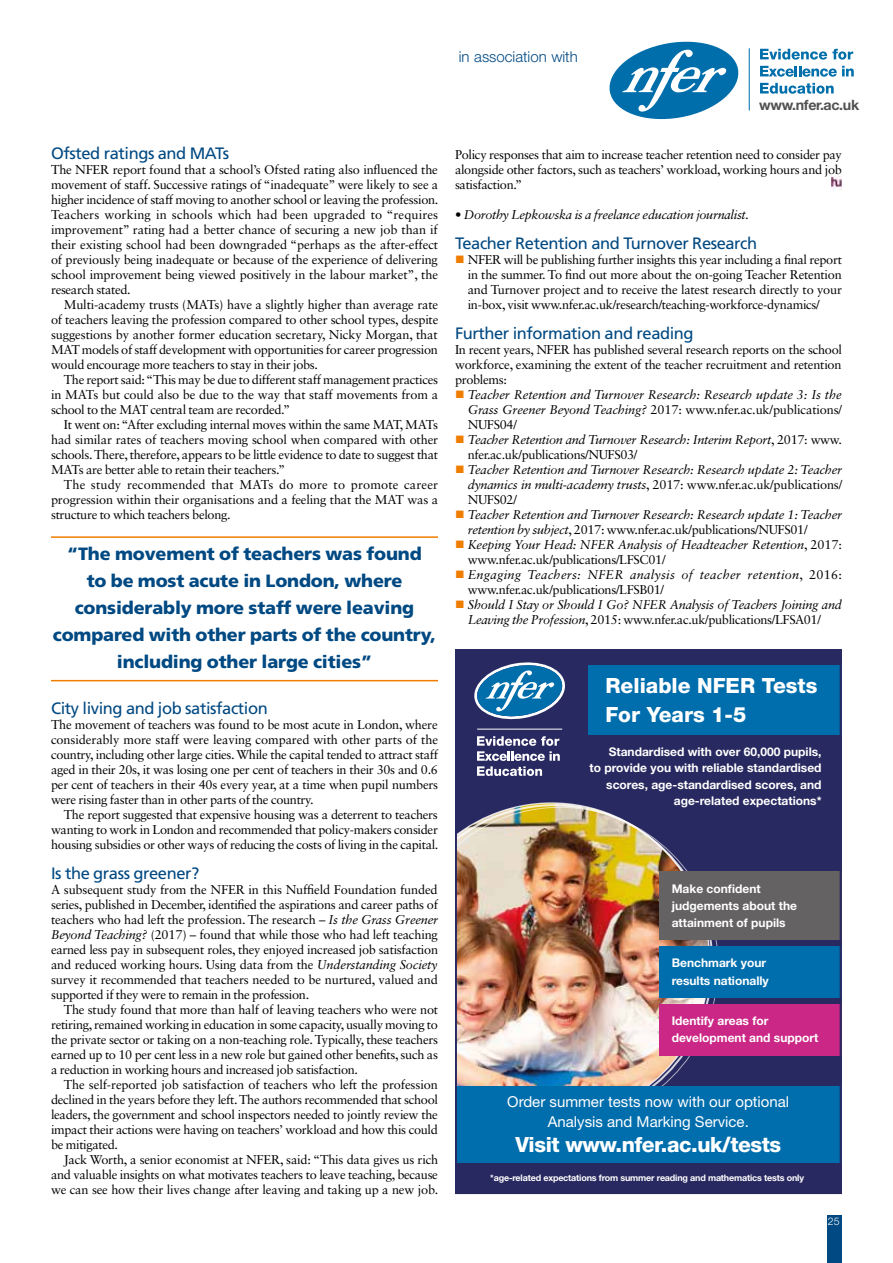
<style>
.page{position:relative;width:893px;height:1263px;background:#fff}
.page>*{position:absolute;margin:0;border:0;box-sizing:border-box;transform-origin:0 0}
.t1{font:800 21px/28.7px "Helvetica Neue LT Std";color:#fff}
.t2{font:800 21px "Helvetica Neue LT Std";letter-spacing:-.02em;color:#fff}
.t3{font:900 17.85px/27px "Frutiger LT Std";letter-spacing:-.01em;color:#004982;text-align:center}
.t4{font:16.5px "Frutiger LT Std";letter-spacing:-.025em;color:#004982}
.t5{font:15px/20.2px "Helvetica Neue LT Std";color:#fff;text-align:center}
.t6{font:300 15px "Helvetica Neue LT Std";color:#004982}
.t7{font:700 14.25px "Helvetica Neue LT Std";letter-spacing:-.025em;color:#505250}
.t8{font:12.75px/15px "Sabon LT Std";letter-spacing:-.025em;color:#000;text-align:justify}
.t9{font:italic 12.75px/15px "Sabon LT Std";letter-spacing:-.015em;color:#000}
.t10{font:italic 12.75px/15px "Sabon LT Std";letter-spacing:.02em;color:#000}
.t11{font:700 12px/17.2px "Helvetica Neue LT Std";color:#fff}
.t12{font:300 10.5px "Helvetica Neue LT Std";color:#fff}
.t13{font:700 9px "Helvetica Neue LT Std";letter-spacing:-.02em;color:#fff}
.s1{font-style:italic}
.s2{font-style:normal}
.s3{color:#ef7d00}
</style>
<div class="page">
<div style="left:827px;top:1215px;width:15px;height:48px;background:#004982"></div>
<svg style="left:609px;top:41px;width:130px;height:79px"></svg>
<svg style="left:760px;top:49px;width:93px;height:11px"></svg>
<svg style="left:760px;top:66px;width:94px;height:11px"></svg>
<svg style="left:760px;top:83px;width:74px;height:11px"></svg>
<hr style="left:749px;top:48px;width:1px;height:62px;background:#006eab">
<svg style="left:831px;top:177px;width:11px;height:13px"></svg>
<hr style="left:51px;top:536px;width:387px;height:2px;background:#ef7d00">
<hr style="left:51px;top:680px;width:387px;height:1px;background:#ef7d00">
<div style="left:455px;top:650px;width:387px;height:544px;background:#292961"></div>
<img style="left:458px;top:804px;width:255px;height:282px">
<svg style="left:474px;top:662px;width:91px;height:58px"></svg>
<hr style="left:477px;top:729px;width:85px;height:1px;background:#fff">
<svg style="left:477px;top:736px;width:83px;height:40px"></svg>
<div style="left:588px;top:665px;width:254px;height:69px;background:#006ead"></div>
<div style="left:659px;top:1004px;width:183px;height:51px;background:#cb2786"></div>
<div style="left:659px;top:871px;width:183px;height:69px;background:#656264"></div>
<div style="left:659px;top:946px;width:183px;height:51px;background:#006ead"></div>
<div style="left:455px;top:1086px;width:387px;height:76px;background:#006ead"></div>
<div style="left:455px;top:650px;width:387px;height:544px;border:2px solid #292961"></div>
<p class="t4" style="left:51px;top:144px;width:180px">Ofsted ratings and MATs</p>
<p class="t8" style="left:51px;top:162px;width:389px">The NFER report found that a school’s Ofsted rating also influenced the movement of staff. Successive ratings of “inadequate” were likely to see a higher incidence of staff moving to another school or leaving the profession.<br>Teachers working in schools which had been upgraded to “requires improvement” rating had a better chance of securing a new job than if their existing school had been downgraded “perhaps as the after-effect of previously being inadequate or because of the experience of delivering school improvement being viewed positively in the labour market”, the research stated.</p>
<p class="t8" style="left:51px;top:297px;width:389px;text-indent:13px">Multi-academy trusts (MATs) have a slightly higher than average rate of teachers leaving the profession compared to other school types, despite suggestions by another former education secretary, Nicky Morgan, that MAT models of staff development with opportunities for career progression would encourage more teachers to stay in their jobs.</p>
<p class="t8" style="left:51px;top:372px;width:389px;text-indent:13px">The report said: “This may be due to different staff management practices in MATs but could also be due to the way that staff movements from a school to the MAT central team are recorded.”</p>
<p class="t8" style="left:51px;top:417px;width:389px;text-indent:13px">It went on: “After excluding internal moves within the same MAT, MATs had similar rates of teachers moving school when compared with other schools. There, therefore, appears to be little evidence to date to suggest that MATs are better able to retain their teachers.”</p>
<p class="t8" style="left:51px;top:477px;width:389px;text-indent:13px">The study recommended that MATs do more to promote career progression within their organisations and a feeling that the MAT was a structure to which teachers belong.</p>
<h2 class="t3" style="left:53px;top:541px;width:385px">“The movement of teachers was found<br>to be most acute in London, where considerably more staff were leaving compared with other parts of the country, including other large cities”</h2>
<p class="t4" style="left:51px;top:699px;width:218px">City living and job satisfaction</p>
<p class="t8" style="left:51px;top:717px;width:389px">The movement of teachers was found to be most acute in London, where considerably more staff were leaving compared with other parts of the country, including other large cities. While the capital tended to attract staff aged in their 20s, it was losing one per cent of teachers in their 30s and 0.6 per cent of teachers in their 40s every year, at a time when pupil numbers were rising faster than in other parts of the country.</p>
<p class="t8" style="left:51px;top:807px;width:389px;text-indent:13px">The report suggested that expensive housing was a deterrent to teachers wanting to work in London and recommended that policy-makers consider housing subsidies or other ways of reducing the costs of living in the capital.</p>
<p class="t4" style="left:51px;top:864px;width:150px">Is the grass greener?</p>
<p class="t8" style="left:51px;top:882px;width:389px">A subsequent study from the NFER in this Nuffield Foundation funded series, published in December, identified the aspirations and career paths of teachers who had left the profession. The research – <span class="s1">Is the Grass Greener Beyond Teaching?</span> (2017) – found that while those who had left teaching earned less pay in subsequent roles, they enjoyed increased job satisfaction and reduced working hours. Using data from the <span class="s1">Understanding Society </span>survey it recommended that teachers needed to be nurtured, valued and supported if they were to remain in the profession.</p>
<p class="t8" style="left:51px;top:1002px;width:389px;text-indent:13px">The study found that more than half of leaving teachers who were not retiring, remained working in education in some capacity, usually moving to the private sector or taking on a non-teaching role. Typically, these teachers earned up to 10 per cent less in a new role but gained other benefits, such as a reduction in working hours and increased job satisfaction.</p>
<p class="t8" style="left:51px;top:1077px;width:388px;text-indent:13px">The self-reported job satisfaction of teachers who left the profession declined in the years before they left. The authors recommended that school leaders, the government and school inspectors needed to jointly review the impact their actions were having on teachers’ workload and how this could be mitigated.</p>
<p class="t8" style="left:51px;top:1152px;width:389px;text-indent:13px">Jack Worth, a senior economist at NFER, said: “This data gives us rich and valuable insights on what motivates teachers to leave teaching, because we can see how their lives change after leaving and taking up a new job.</p>
<p class="t6" style="left:459px;top:47px;width:120px">in association with</p>
<p class="t7" style="left:759px;top:96px;width:101px">www.nfer.ac.uk</p>
<p class="t8" style="left:455px;top:147px;width:388px">Policy responses that aim to increase teacher retention need to consider pay alongside other factors, such as teachers’ workload, working hours and job satisfaction.”</p>
<p class="t9" style="left:455px;top:207px;width:296px"><span class="s2">•</span> Dorothy Lepkowska is a freelance education journalist.</p>
<p class="t4" style="left:455px;top:234px;width:304px">Teacher Retention and Turnover Research</p>
<p class="t8" style="left:468px;top:252px;width:376px;text-indent:-13px"><span class="s3">■</span> NFER will be publishing further insights this year including a final report in the summer. To find out more about the on-going Teacher Retention and Turnover project and to receive the latest research directly to your in-box, visit www.nfer.ac.uk/research/teaching-workforce-dynamics/</p>
<p class="t4" style="left:455px;top:324px;width:240px">Further information and reading</p>
<p class="t8" style="left:455px;top:342px;width:388px">In recent years, NFER has published several research reports on the school workforce, examining the extent of the teacher recruitment and retention problems:</p>
<p class="t9" style="left:468px;top:387px;width:376px;text-align:justify;text-indent:-13px"><span class="s3">■</span> Teacher Retention and Turnover Research: Research update 3: Is the Grass Greener Beyond Teaching? <span class="s2">2017: www.nfer.ac.uk/publications/ NUFS04/</span></p>
<p class="t9" style="left:468px;top:432px;width:376px;text-indent:-13px"><span class="s3">■</span> Teacher Retention and Turnover Research: Interim Report<span class="s2">, 2017: www. nfer.ac.uk/publications/NUFS03/</span></p>
<p class="t9" style="left:468px;top:462px;width:376px;text-align:justify;text-indent:-13px"><span class="s3">■</span> Teacher Retention and Turnover Research: Research update 2: Teacher dynamics in multi-academy trusts<span class="s2">, 2017: www.nfer.ac.uk/publications/ NUFS02/</span></p>
<p class="t9" style="left:468px;top:507px;width:376px;text-indent:-13px"><span class="s3">■</span> Teacher Retention and Turnover Research: Research update 1: Teacher retention by subject<span class="s2">, 2017: www.nfer.ac.uk/publications/NUFS01/</span></p>
<p class="t9" style="left:468px;top:537px;width:376px;text-indent:-13px"><span class="s3">■</span> Keeping Your Head: NFER Analysis of Headteacher Retention<span class="s2">, 2017: www.nfer.ac.uk/publications/LFSC01/</span></p>
<p class="t10" style="left:468px;top:567px;width:376px;text-indent:-13px"><span class="s3">■</span> Engaging Teachers: NFER analysis of teacher retention<span class="s2">, 2016: www.nfer.ac.uk/publications/LFSB01/</span></p>
<p class="t9" style="left:468px;top:597px;width:376px;text-indent:-13px"><span class="s3">■</span> Should I Stay or Should I Go? NFER Analysis of Teachers Joining and<br>Leaving the Profession<span class="s2">, 2015: www.nfer.ac.uk/publications/LFSA01/</span></p>
<h1 class="t1" style="left:605px;top:671px;width:213px">Reliable NFER Tests<br>For Years 1-5</h1>
<p class="t11" style="left:590px;top:743px;width:233px;line-height:16.5px;text-align:right">Standardised with over 60,000 pupils,<br>to provide you with reliable standardised scores, age-standardised scores, and age-related expectations*</p>
<p class="t11" style="left:672px;top:879px;width:127px">Make confident judgements about the attainment of pupils</p>
<p class="t11" style="left:672px;top:954px;width:99px">Benchmark your results nationally</p>
<p class="t11" style="left:672px;top:1012px;width:148px">Identify areas for development and support</p>
<p class="t5" style="left:507px;top:1091px;width:284px">Order summer tests now with our optional<br>Analysis and Marking Service.</p>
<h1 class="t2" style="left:515px;top:1132px;width:267px">Visit www.nfer.ac.uk/tests</h1>
<p class="t13" style="left:490px;top:1172px;width:315px">*age-related expectations from summer reading and mathematics tests only</p>
<p class="t12" style="left:828px;top:1215px;width:13px">25</p>
</div>
